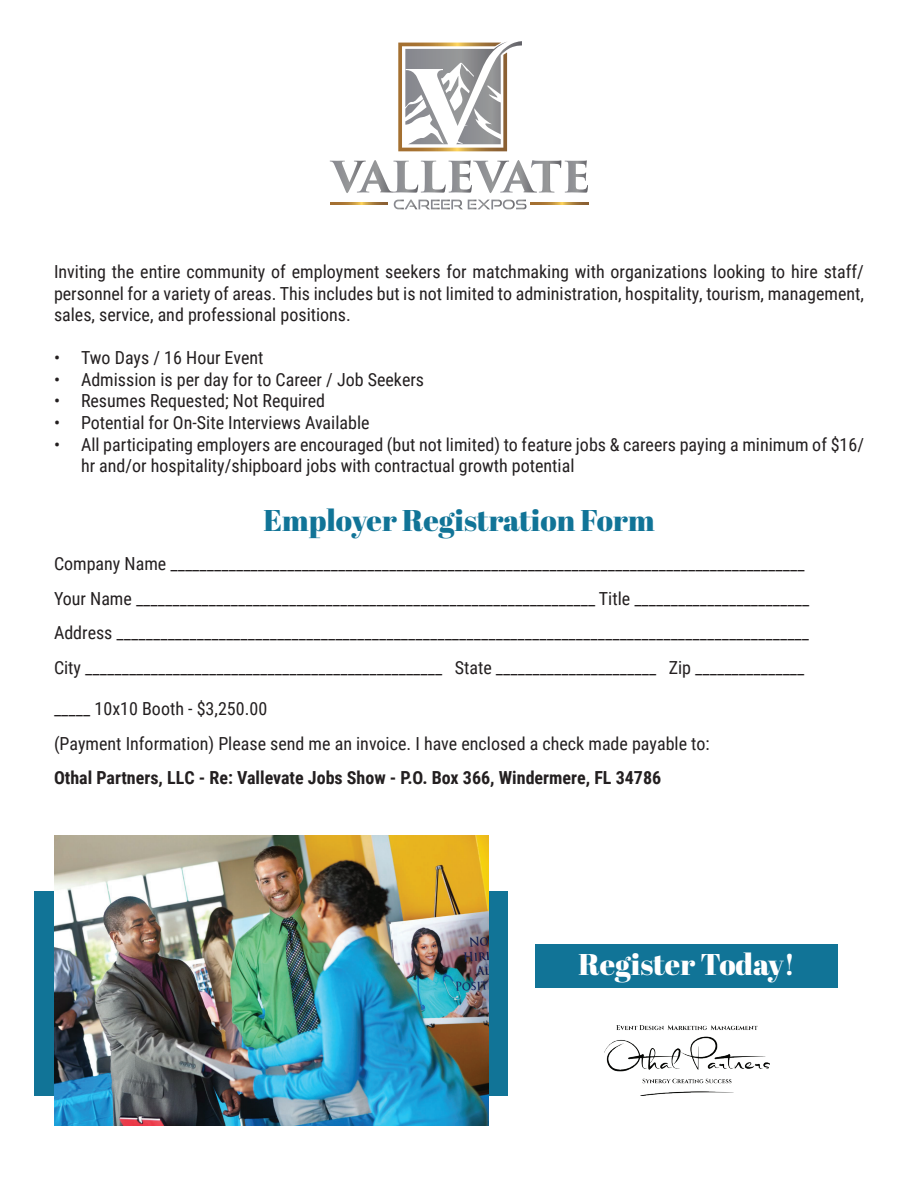
<style>
.page{position:relative;width:918px;height:1188px;background:#fff}
.page>*{position:absolute;margin:0;border:0;box-sizing:border-box;transform-origin:0 0}
.t1{font:30px "Abril Fatface";color:#117497}
.t2{font:30px "Abril Fatface";color:#fff}
.t3{font:18px/34.5px "Roboto Condensed";color:#231f20}
.t4{font:700 18px "Roboto Condensed";color:#231f20}
</style>
<div class="page">
<svg style="left:330px;top:160px;width:258px;height:33px"></svg>
<svg style="left:394px;top:199px;width:132px;height:10px"></svg>
<svg style="left:330px;top:202px;width:58px;height:3px"></svg>
<svg style="left:531px;top:202px;width:57px;height:3px"></svg>
<svg style="left:398px;top:41px;width:124px;height:110px"></svg>
<div style="left:536px;top:945px;width:302px;height:43px;background:#117497"></div>
<img style="left:604px;top:1026px;width:165px;height:70px">
<div style="left:35px;top:892px;width:473px;height:204px;background:#117497"></div>
<img style="left:54px;top:836px;width:435px;height:290px">
<p class="t3" style="left:54px;top:260px;width:811px;line-height:21.6px;text-align:justify">Inviting the entire community of employment seekers for matchmaking with organizations looking to hire staff/ personnel for a variety of areas. This includes but is not limited to administration, hospitality, tourism, management, sales, service, and professional positions.</p>
<p class="t3" style="left:54px;top:340px;width:211px">• Two Days / 16 Hour Event</p>
<p class="t3" style="left:54px;top:362px;width:372px">• Admission is per day for to Career / Job Seekers</p>
<p class="t3" style="left:54px;top:383px;width:273px">• Resumes Requested; Not Required</p>
<p class="t3" style="left:54px;top:405px;width:317px">• Potential for On-Site Interviews Available</p>
<p class="t3" style="left:81px;top:433px;width:785px;line-height:21.6px;text-indent:-27px">• All participating employers are encouraged (but not limited) to feature jobs &amp; careers paying a minimum of $16/ hr and/or hospitality/shipboard jobs with contractual growth potential</p>
<h1 class="t1" style="left:263px;top:499px;width:393px">Employer Registration Form</h1>
<p class="t3" style="left:54px;top:546px;width:757px">Company Name _______________________________________________________________________________________ Your Name _______________________________________________________________ Title ________________________ Address _______________________________________________________________________________________________ City _________________________________________________ State ______________________ Zip _______________</p>
<p class="t3" style="left:54px;top:691px;width:657px">_____ 10x10 Booth - $3,250.00<br>(Payment Information) Please send me an invoice. I have enclosed a check made payable to:</p>
<p class="t4" style="left:54px;top:765px;width:609px">Othal Partners, LLC - Re: Vallevate Jobs Show - P.O. Box 366, Windermere, FL 34786</p>
<h1 class="t2" style="left:579px;top:943px;width:218px">Register Today!</h1>
</div>
